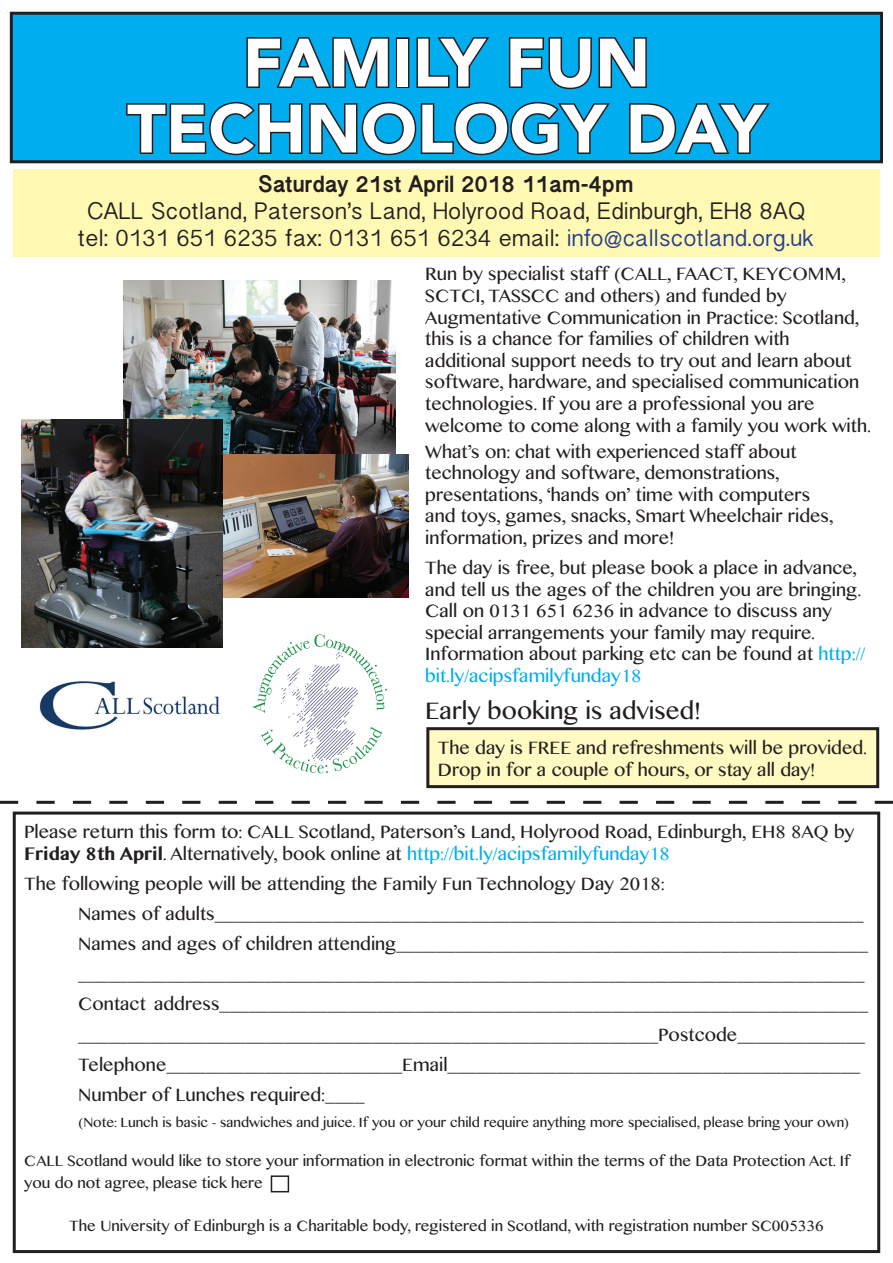
<style>
.page{position:relative;width:893px;height:1263px;background:#fff}
.page>*{position:absolute;margin:0;border:0;box-sizing:border-box;transform-origin:0 0}
.t1{font:900 67.5px/66px "Avenir";color:#fff;text-align:center}
.t2{font:24px/27px "Myanmar Sangam MN";color:#231f20;text-align:center}
.t3{font:700 24px "Myanmar Sangam MN";color:#231f20}
.t4{font:24px "Myanmar MN";color:#231f20}
.t5{font:18px/21.6px "Myanmar MN";color:#231f20}
.t6{font:15px/21.6px "Myanmar MN";color:#231f20}
.t7{font:13.5px "Myanmar MN";color:#231f20}
.s1{color:#253f8e}
.s2{color:#00aeef}
.s3{font-weight:700}
</style>
<div class="page">
<div style="left:11px;top:13px;width:870px;height:149px;background:#00aeef"></div>
<svg style="left:246px;top:37px;width:144px;height:51px"></svg>
<div style="left:396px;top:37px;width:13px;height:51px;border:3px solid #231f20"></div>
<svg style="left:416px;top:37px;width:74px;height:51px"></svg>
<svg style="left:508px;top:37px;width:139px;height:53px"></svg>
<svg style="left:126px;top:102px;width:484px;height:54px"></svg>
<svg style="left:629px;top:103px;width:141px;height:51px"></svg>
<div style="left:10px;top:12px;width:873px;height:151px;border:3px solid #231f20"></div>
<div style="left:428px;top:729px;width:450px;height:58px;background:#fffac1"></div>
<div style="left:426px;top:727px;width:453px;height:61px;border:3px solid #231f20"></div>
<div style="left:13px;top:811px;width:867px;height:442px;border:3px solid #231f20"></div>
<svg style="left:0;top:801px;width:893px;height:3px"></svg>
<div style="left:271px;top:1175px;width:18px;height:17px;border:2px solid #231f20"></div>
<img style="left:252px;top:634px;width:136px;height:140px">
<img style="left:39px;top:681px;width:181px;height:49px">
<img style="left:123px;top:281px;width:272px;height:173px">
<img style="left:222px;top:454px;width:186px;height:143px">
<img style="left:21px;top:419px;width:201px;height:228px">
<div style="left:13px;top:169px;width:866px;height:88px;background:#fff9b4"></div>
<h1 class="t1" style="left:127px;top:28px;width:640px">FAMILY FUN<br>TECHNOLOGY DAY</h1>
<h2 class="t3" style="left:258px;top:169px;width:377px">Saturday 21st April 2018 11am-4pm</h2>
<h2 class="t2" style="left:78px;top:197px;width:738px">CALL Scotland, Paterson’s Land, Holyrood Road, Edinburgh, EH8 8AQ tel: 0131 651 6235 fax: 0131 651 6234 email: <span class="s1">info@callscotland.org.uk</span></h2>
<p class="t5" style="left:425px;top:263px;width:447px">Run by specialist staff (CALL, FAACT, KEYCOMM, SCTCI, TASSCC and others) and funded by Augmentative Communication in Practice: Scotland, this is a chance for families of children with additional support needs to try out and learn about software, hardware, and specialised communication technologies. If you are a professional you are welcome to come along with a family you work with.</p>
<p class="t5" style="left:425px;top:440px;width:410px">What’s on: chat with experienced staff about technology and software, demonstrations, presentations, ‘hands on’ time with computers and toys, games, snacks, Smart Wheelchair rides, information, prizes and more!</p>
<p class="t5" style="left:425px;top:557px;width:441px">The day is free, but please book a place in advance, and tell us the ages of the children you are bringing.<br>Call on 0131 651 6236 in advance to discuss any special arrangements your family may require.<br>Information about parking etc can be found at <span class="s2">http:// bit.ly/acipsfamilyfunday18</span></p>
<h2 class="t4" style="left:425px;top:697px;width:277px">Early booking is advised!</h2>
<p class="t5" style="left:438px;top:737px;width:431px">The day is FREE and refreshments will be provided.<br>Drop in for a couple of hours, or stay all day!</p>
<p class="t5" style="left:24px;top:821px;width:832px">Please return this form to: CALL Scotland, Paterson’s Land, Holyrood Road, Edinburgh, EH8 8AQ by<br><span class="s3">Friday 8th April</span>. Alternatively, book online at <span class="s2">http://bit.ly/acipsfamilyfunday18</span></p>
<p class="t5" style="left:78px;top:869px;width:791px;line-height:30.2px;text-indent:-54px">The following people will be attending the Family Fun Technology Day 2018:<br>Names of adults__________________________________________________________________ Names and ages of children attending________________________________________________ ________________________________________________________________________________ Contact address__________________________________________________________________ ___________________________________________________________Postcode_____________ Telephone________________________Email__________________________________________ Number of Lunches required:____</p>
<p class="t7" style="left:78px;top:1114px;width:772px">(Note: Lunch is basic - sandwiches and juice. If you or your child require anything more specialised, please bring your own)</p>
<p class="t6" style="left:24px;top:1150px;width:827px">CALL Scotland would like to store your information in electronic format within the terms of the Data Protection Act. If you do not agree, please tick here</p>
<p class="t6" style="left:69px;top:1215px;width:756px">The University of Edinburgh is a Charitable body, registered in Scotland, with registration number SC005336</p>
</div>
